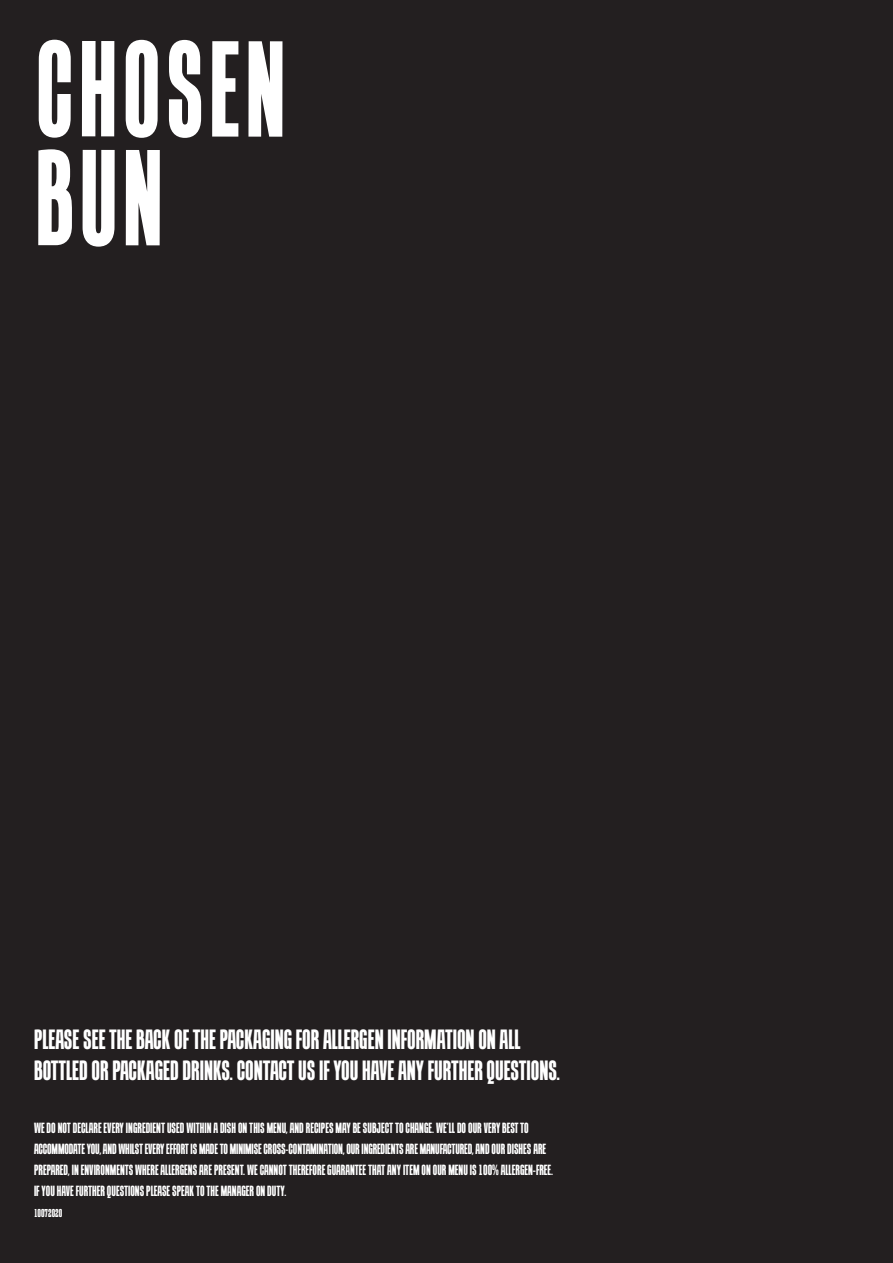
<style>
.page{position:relative;width:893px;height:1263px;background:#231f20}
.page>*{position:absolute;margin:0;border:0;box-sizing:border-box;transform-origin:0 0}
.t1{font:700 25.5px "Tandelle Rg";color:#fff}
.t2{font:700 13.5px/21px "Tandelle Rg";color:#fff}
.t3{font:700 10.5px "Tandelle Rg";color:#fff}
</style>
<div class="page">
<svg style="left:39px;top:40px;width:32px;height:98px"></svg>
<svg style="left:82px;top:41px;width:32px;height:95px;background:#dddcdc"></svg>
<svg style="left:126px;top:40px;width:32px;height:98px"></svg>
<svg style="left:169px;top:40px;width:32px;height:98px"></svg>
<svg style="left:212px;top:41px;width:26px;height:96px"></svg>
<svg style="left:248px;top:41px;width:34px;height:96px;background:#e2e2e2"></svg>
<svg style="left:38px;top:149px;width:34px;height:96px;background:#d6d5d5"></svg>
<svg style="left:83px;top:150px;width:32px;height:97px"></svg>
<svg style="left:126px;top:150px;width:34px;height:95px;background:#e6e5e5"></svg>
<p class="t1" style="left:34px;top:1024px;width:488px">PLEASE SEE THE BACK OF THE PACKAGING FOR ALLERGEN INFORMATION ON ALL</p>
<p class="t1" style="left:34px;top:1055px;width:528px">BOTTLED OR PACKAGED DRINKS. CONTACT US IF YOU HAVE ANY FURTHER QUESTIONS.</p>
<p class="t2" style="left:34px;top:1118px;width:521px">WE DO NOT DECLARE EVERY INGREDIENT USED WITHIN A DISH ON THIS MENU, AND RECIPES MAY BE SUBJECT TO CHANGE. WE’LL DO OUR VERY BEST TO ACCOMMODATE YOU, AND WHILST EVERY EFFORT IS MADE TO MINIMISE CROSS-CONTAMINATION, OUR INGREDIENTS ARE MANUFACTURED, AND OUR DISHES ARE PREPARED, IN ENVIRONMENTS WHERE ALLERGENS ARE PRESENT. WE CANNOT THEREFORE GUARANTEE THAT ANY ITEM ON OUR MENU IS 100% ALLERGEN-FREE.<br>IF YOU HAVE FURTHER QUESTIONS PLEASE SPEAK TO THE MANAGER ON DUTY.</p>
<p class="t3" style="left:34px;top:1207px;width:30px">10072020</p>
</div>
